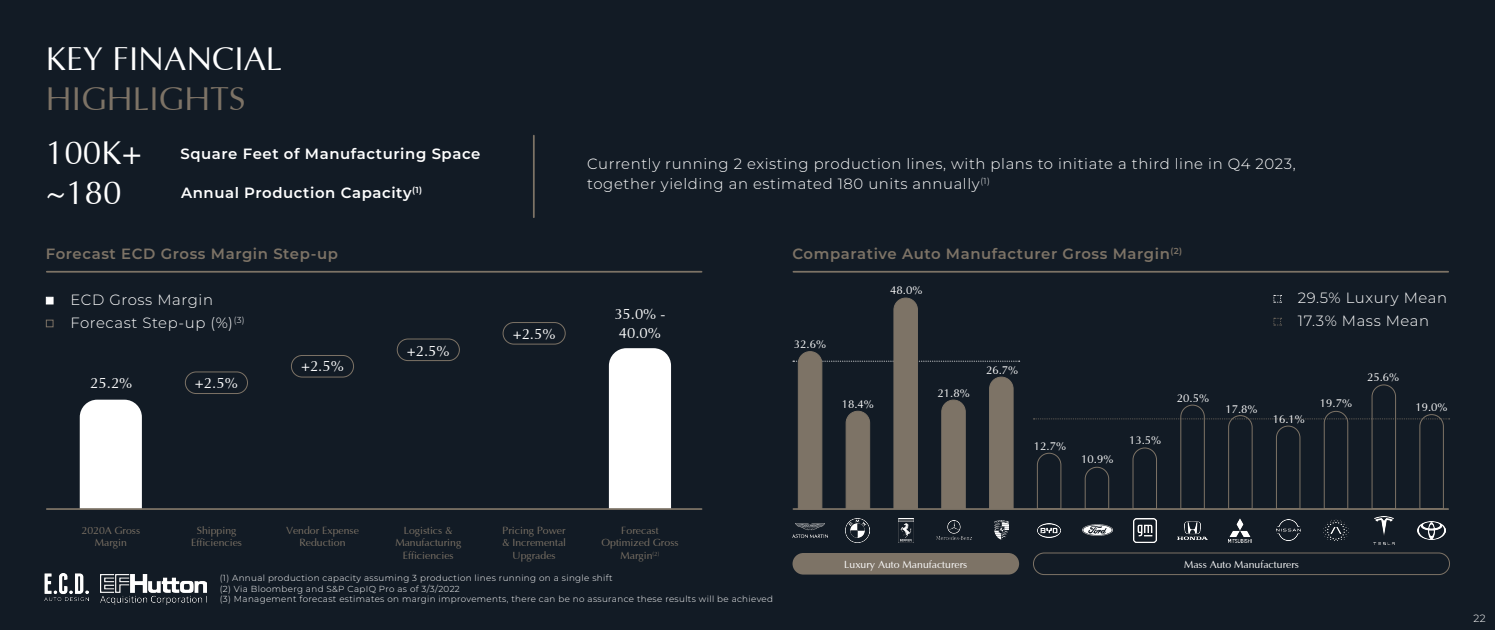
<style>
.page{position:relative;width:1495px;height:630px;background:#fff}
.page>*{position:absolute;margin:0;border:0;box-sizing:border-box;transform-origin:0 0}
.Heading_01{font:33.25px/39.9px "Optima";color:#fff}
.t1{font:300 14.88px/20.1px "Montserrat";letter-spacing:.04em;color:#fff}
.t2{font:600 14.88px "Montserrat";letter-spacing:.04em;color:#7d7366}
.t3{font:600 14.88px "Montserrat";letter-spacing:.04em;color:#fff}
.t4{font:14.88px/19.1px "Optima";color:#fff;text-align:center}
.t5{font:11.38px "Optima";color:#fff}
.t6{font:10.5px/12.6px "Optima";color:#7d7366;text-align:center}
.t7{font:10.5px "Optima";color:#fff}
.t8{font:300 10.5px "Montserrat";color:#fff}
.t9{font:300 8.75px "Montserrat";letter-spacing:.04em;color:#fff}
.s1{color:#7d7366}
</style>
<div class="page">
<div style="left:0;top:0;width:1494px;height:630px;background:#121b25"></div>
<img style="left:45px;top:574px;width:43px;height:27px">
<img style="left:101px;top:575px;width:105px;height:29px">
<img style="left:845px;top:519px;width:24px;height:23px">
<hr style="left:533px;top:136px;width:2px;height:81px;background:#7d7366">
<div style="left:80px;top:400px;width:62px;height:108px;background:#fff"></div>
<hr style="left:47px;top:271px;width:654px;height:2px;background:#7d7366">
<div style="left:397px;top:339px;width:63px;height:22px;border:1px solid #7d7366;border-radius:11px"></div>
<div style="left:502px;top:322px;width:63px;height:23px;border:1px solid #7d7366;border-radius:11px"></div>
<div style="left:609px;top:348px;width:62px;height:160px;background:#fff"></div>
<hr style="left:47px;top:508px;width:654px;height:2px;background:#7d7366">
<div style="left:185px;top:372px;width:63px;height:22px;border:1px solid #7d7366;border-radius:11px"></div>
<div style="left:291px;top:355px;width:63px;height:22px;border:1px solid #7d7366;border-radius:11px"></div>
<div style="left:46px;top:297px;width:7px;height:7px;background:#fff;border:1px solid #fff"></div>
<div style="left:46px;top:320px;width:7px;height:7px;border:1px solid #7d7366"></div>
<hr style="left:793px;top:271px;width:655px;height:2px;background:#7d7366">
<div style="left:792px;top:553px;width:227px;height:22px;background:#7d7366;border-radius:11px"></div>
<div style="left:1033px;top:553px;width:416px;height:22px;border:1px solid #7d7366;border-radius:11px"></div>
<hr style="left:793px;top:508px;width:655px;height:2px;background:#7d7366">
<svg style="left:793px;top:297px;width:226px;height:213px"></svg>
<svg style="left:1033px;top:384px;width:416px;height:125px"></svg>
<svg style="left:1273px;top:295px;width:8px;height:8px"></svg>
<svg style="left:1273px;top:318px;width:8px;height:8px"></svg>
<img style="left:792px;top:523px;width:35px;height:14px">
<img style="left:898px;top:519px;width:15px;height:23px">
<img style="left:936px;top:521px;width:35px;height:19px">
<img style="left:994px;top:521px;width:14px;height:19px">
<img style="left:1037px;top:523px;width:24px;height:15px">
<img style="left:1082px;top:525px;width:30px;height:11px">
<img style="left:1133px;top:519px;width:24px;height:23px">
<img style="left:1178px;top:521px;width:29px;height:19px">
<img style="left:1228px;top:519px;width:23px;height:23px">
<img style="left:1276px;top:520px;width:24px;height:21px">
<img style="left:1323px;top:520px;width:25px;height:21px">
<img style="left:1373px;top:517px;width:21px;height:27px">
<img style="left:1417px;top:521px;width:28px;height:18px">
<p class="Heading_01" style="left:46px;top:40px;width:238px">KEY FINANCIAL<br><span class="s1">HIGHLIGHTS</span></p>
<p class="Heading_01" style="left:46px;top:135px;width:97px">100K+</p>
<p class="t3" style="left:180px;top:143px;width:301px">Square Feet of Manufacturing Space</p>
<p class="Heading_01" style="left:46px;top:174px;width:77px">~180</p>
<p class="t3" style="left:181px;top:182px;width:243px">Annual Production Capacity<sup>(1)</sup></p>
<p class="t1" style="left:587px;top:153px;width:710px">Currently running 2 existing production lines, with plans to initiate a third line in Q4 2023, together yielding an estimated 180 units annually<sup>(1)</sup></p>
<p class="t2" style="left:46px;top:243px;width:294px">Forecast ECD Gross Margin Step-up</p>
<p class="t2" style="left:792px;top:243px;width:391px">Comparative Auto Manufacturer Gross Margin<sup>(2)</sup></p>
<p class="t1" style="left:70px;top:289px;width:144px">ECD Gross Margin</p>
<p class="t1" style="left:70px;top:312px;width:176px">Forecast Step-up (%)<sup>(3)</sup></p>
<p class="t4" style="left:407px;top:342px;width:44px">+2.5%</p>
<p class="t4" style="left:513px;top:325px;width:44px">+2.5%</p>
<p class="t4" style="left:614px;top:305px;width:53px">35.0% -<br>40.0%</p>
<p class="t5" style="left:794px;top:338px;width:34px">32.6%</p>
<p class="t5" style="left:890px;top:284px;width:34px">48.0%</p>
<p class="t1" style="left:1298px;top:288px;width:151px">29.5% Luxury Mean</p>
<p class="t1" style="left:1298px;top:310px;width:133px">17.3% Mass Mean</p>
<p class="t4" style="left:90px;top:374px;width:44px">25.2%</p>
<p class="t4" style="left:195px;top:374px;width:44px">+2.5%</p>
<p class="t4" style="left:301px;top:357px;width:44px">+2.5%</p>
<p class="t5" style="left:842px;top:398px;width:34px">18.4%</p>
<p class="t5" style="left:937px;top:387px;width:34px">21.8%</p>
<p class="t5" style="left:986px;top:364px;width:34px">26.7%</p>
<p class="t5" style="left:1177px;top:392px;width:34px">20.5%</p>
<p class="t5" style="left:1225px;top:403px;width:34px">17.8%</p>
<p class="t5" style="left:1272px;top:413px;width:34px">16.1%</p>
<p class="t5" style="left:1319px;top:397px;width:34px">19.7%</p>
<p class="t5" style="left:1367px;top:372px;width:34px">25.6%</p>
<p class="t5" style="left:1415px;top:401px;width:34px">19.0%</p>
<p class="t5" style="left:1034px;top:440px;width:34px">12.7%</p>
<p class="t5" style="left:1129px;top:435px;width:34px">13.5%</p>
<p class="t5" style="left:1081px;top:454px;width:34px">10.9%</p>
<p class="t6" style="left:82px;top:524px;width:60px">2020A Gross<br>Margin</p>
<p class="t6" style="left:191px;top:524px;width:52px">Shipping<br>Efficiencies</p>
<p class="t6" style="left:286px;top:524px;width:74px">Vendor Expense<br>Reduction</p>
<p class="t6" style="left:395px;top:524px;width:67px">Logistics &amp;<br>Manufacturing<br>Efficiencies</p>
<p class="t6" style="left:502px;top:524px;width:66px">Pricing Power &amp; Incremental<br>Upgrades</p>
<p class="t6" style="left:601px;top:524px;width:79px">Forecast<br>Optimized Gross<br>Margin<sup>(2)</sup></p>
<p class="t9" style="left:220px;top:572px;width:394px">(1) Annual production capacity assuming 3 production lines running on a single shift</p>
<p class="t9" style="left:220px;top:582px;width:242px">(2) Via Bloomberg and S&amp;P CapIQ Pro as of 3/3/2022</p>
<p class="t9" style="left:220px;top:593px;width:555px">(3) Management forecast estimates on margin improvements, there can be no assurance these results will be achieved</p>
<p class="t7" style="left:844px;top:559px;width:125px">Luxury Auto Manufacturers</p>
<p class="t7" style="left:1184px;top:559px;width:116px">Mass Auto Manufacturers</p>
<p class="t8" style="left:1473px;top:611px;width:14px">22</p>
</div>
